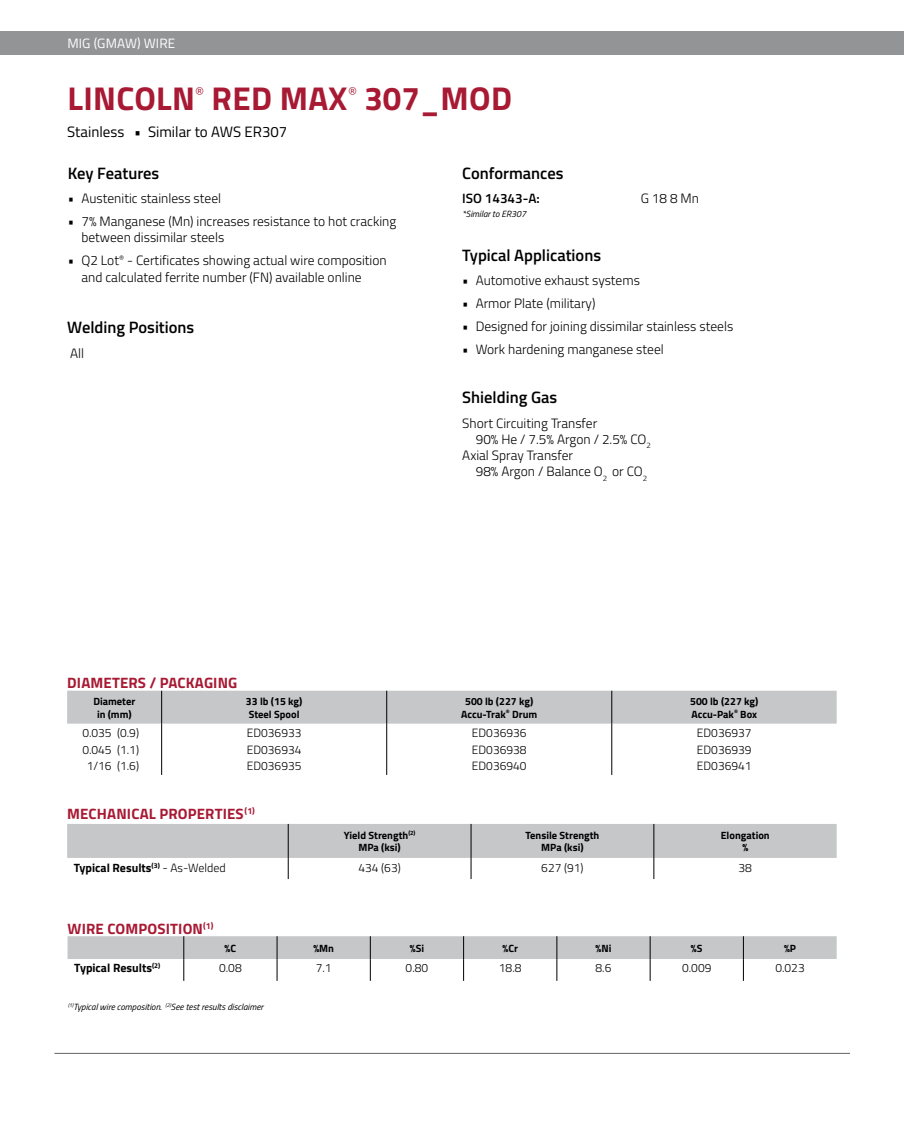
<style>
.page{position:relative;width:904px;height:1134px;background:#fff}
.page>*{position:absolute;margin:0;border:0;box-sizing:border-box;transform-origin:0 0}
.t1{font:700 33px "Titillium";letter-spacing:.01em;color:#a81933}
.t2{font:600 16.5px "Titillium";color:#000}
.t3{font:700 15px "Titillium";letter-spacing:.01em;color:#a81933}
.t4{font:15px "Titillium";color:#000}
.t5{font:300 13.95px "Titillium";color:#a81933}
.t6{font:300 13.5px/16.2px "Titillium";color:#000}
.t7{font:13.5px "Titillium";letter-spacing:.01em;color:#fff}
.t8{font:600 13.5px "Titillium";color:#000}
.t9{font:300 12px/16.5px "Titillium";color:#000;text-align:justify}
.t10{font:700 12px "Titillium";color:#000}
.t11{font:700 10.5px/12.6px "Titillium";color:#000;text-align:center}
.t12{font:italic 9px "Titillium";color:#000}
.s1{font-weight:300}
</style>
<div class="page">
<div style="left:0;top:31px;width:904px;height:24px;background:#929496"></div>
<hr style="left:54px;top:1053px;width:796px;height:1px;background:#636466">
<div style="left:67px;top:691px;width:770px;height:33px;background:#c6c7c9"></div>
<hr style="left:161px;top:724px;width:1px;height:51px;background:#000">
<hr style="left:161px;top:691px;width:1px;height:33px;background:#000">
<hr style="left:386px;top:691px;width:1px;height:33px;background:#000">
<hr style="left:612px;top:691px;width:1px;height:33px;background:#000">
<hr style="left:386px;top:724px;width:1px;height:51px;background:#000">
<hr style="left:612px;top:724px;width:1px;height:51px;background:#000">
<svg style="left:68px;top:936px;width:769px;height:45px"></svg>
<svg style="left:67px;top:824px;width:770px;height:55px"></svg>
<p class="t7" style="left:67px;top:33px;width:109px">MIG (GMAW) WIRE</p>
<h1 class="t1" style="left:67px;top:73px;width:129px">LINCOLN</h1>
<p class="t5" style="left:195px;top:82px;width:11px">®</p>
<h1 class="t1" style="left:212px;top:73px;width:137px">RED MAX</h1>
<p class="t5" style="left:348px;top:82px;width:11px">®</p>
<h1 class="t1" style="left:364px;top:73px;width:149px">307_MOD</h1>
<p class="t4" style="left:67px;top:120px;width:221px">Stainless • Similar to AWS ER307</p>
<p class="t2" style="left:68px;top:160px;width:93px">Key Features</p>
<p class="t2" style="left:462px;top:160px;width:103px">Conformances</p>
<p class="t6" style="left:68px;top:190px;width:155px">• Austenitic stainless steel</p>
<p class="t6" style="left:81px;top:213px;width:316px;text-indent:-14px">• 7% Manganese (Mn) increases resistance to hot cracking between dissimilar steels</p>
<p class="t6" style="left:81px;top:252px;width:307px;text-indent:-13px">• Q2 Lot<sup>®</sup> - Certificates showing actual wire composition and calculated ferrite number (FN) available online</p>
<p class="t2" style="left:67px;top:315px;width:129px">Welding Positions</p>
<p class="t6" style="left:70px;top:345px;width:15px">All</p>
<p class="t8" style="left:462px;top:188px;width:79px">ISO 14343-A:</p>
<p class="t6" style="left:641px;top:190px;width:60px">G 18 8 Mn</p>
<p class="t12" style="left:462px;top:207px;width:66px">*Similar to ER307</p>
<p class="t2" style="left:462px;top:242px;width:140px">Typical Applications</p>
<p class="t6" style="left:462px;top:272px;width:179px">• Automotive exhaust systems</p>
<p class="t6" style="left:462px;top:295px;width:135px">• Armor Plate (military)</p>
<p class="t6" style="left:462px;top:318px;width:273px">• Designed for joining dissimilar stainless steels</p>
<p class="t6" style="left:462px;top:341px;width:203px">• Work hardening manganese steel</p>
<p class="t2" style="left:462px;top:385px;width:96px">Shielding Gas</p>
<p class="t6" style="left:462px;top:414px;width:136px">Short Circuiting Transfer</p>
<p class="t6" style="left:476px;top:430px;width:177px">90% He / 7.5% Argon / 2.5% CO<sub>2</sub></p>
<p class="t6" style="left:462px;top:446px;width:112px">Axial Spray Transfer</p>
<p class="t6" style="left:476px;top:463px;width:173px">98% Argon / Balance O<sub>2</sub> or CO<sub>2</sub></p>
<p class="t3" style="left:67px;top:672px;width:172px">DIAMETERS / PACKAGING</p>
<p class="t11" style="left:93px;top:695px;width:44px">Diameter in (mm)</p>
<p class="t11" style="left:246px;top:695px;width:58px;text-align:left">33 lb (15 kg)<br>Steel Spool</p>
<p class="t11" style="left:461px;top:695px;width:78px">500 lb (227 kg)<br>Accu-Trak<sup>®</sup> Drum</p>
<p class="t11" style="left:690px;top:695px;width:70px;text-align:left">500 lb (227 kg)<br>Accu-Pak<sup>®</sup> Box</p>
<p class="t9" style="left:82px;top:724px;width:31px;text-align:center">0.035<br>0.045<br>1/16</p>
<p class="t9" style="left:117px;top:724px;width:23px">(0.9) (1.1) (1.6)</p>
<p class="t9" style="left:247px;top:724px;width:56px">ED036933<br>ED036934<br>ED036935</p>
<p class="t9" style="left:472px;top:724px;width:56px">ED036936<br>ED036938<br>ED036940</p>
<p class="t9" style="left:697px;top:724px;width:56px">ED036937<br>ED036939<br>ED036941</p>
<p class="t3" style="left:67px;top:803px;width:189px">MECHANICAL PROPERTIES<sup>(1)</sup></p>
<p class="t11" style="left:344px;top:828px;width:73px">Yield Strength<sup>(2)<br></sup>MPa (ksi)</p>
<p class="t11" style="left:525px;top:828px;width:75px">Tensile Strength<br>MPa (ksi)</p>
<p class="t11" style="left:721px;top:828px;width:50px">Elongation %</p>
<p class="t10" style="left:74px;top:858px;width:153px">Typical Results<sup>(3)</sup> <span class="s1">- As-Welded</span></p>
<p class="t9" style="left:358px;top:859px;width:44px">434 (63)</p>
<p class="t9" style="left:541px;top:859px;width:44px">627 (91)</p>
<p class="t9" style="left:739px;top:859px;width:15px">38</p>
<p class="t3" style="left:68px;top:917px;width:147px">WIRE COMPOSITION<sup>(1)</sup></p>
<p class="t11" style="left:225px;top:941px;width:13px">%C</p>
<p class="t11" style="left:313px;top:941px;width:22px">%Mn</p>
<p class="t11" style="left:410px;top:941px;width:16px">%Si</p>
<p class="t11" style="left:502px;top:941px;width:17px">%Cr</p>
<p class="t11" style="left:596px;top:941px;width:17px">%Ni</p>
<p class="t11" style="left:691px;top:941px;width:13px">%S</p>
<p class="t11" style="left:784px;top:941px;width:14px">%P</p>
<p class="t10" style="left:74px;top:959px;width:87px">Typical Results<sup>(2)</sup></p>
<p class="t9" style="left:219px;top:959px;width:24px">0.08</p>
<p class="t9" style="left:316px;top:959px;width:17px">7.1</p>
<p class="t9" style="left:406px;top:959px;width:24px">0.80</p>
<p class="t9" style="left:499px;top:959px;width:24px">18.8</p>
<p class="t9" style="left:596px;top:959px;width:17px">8.6</p>
<p class="t9" style="left:682px;top:959px;width:31px">0.009</p>
<p class="t9" style="left:775px;top:959px;width:31px">0.023</p>
<p class="t12" style="left:68px;top:1000px;width:197px"><sup>(1)</sup>Typical wire composition. <sup>(2)</sup>See test results disclaimer</p>
</div>
